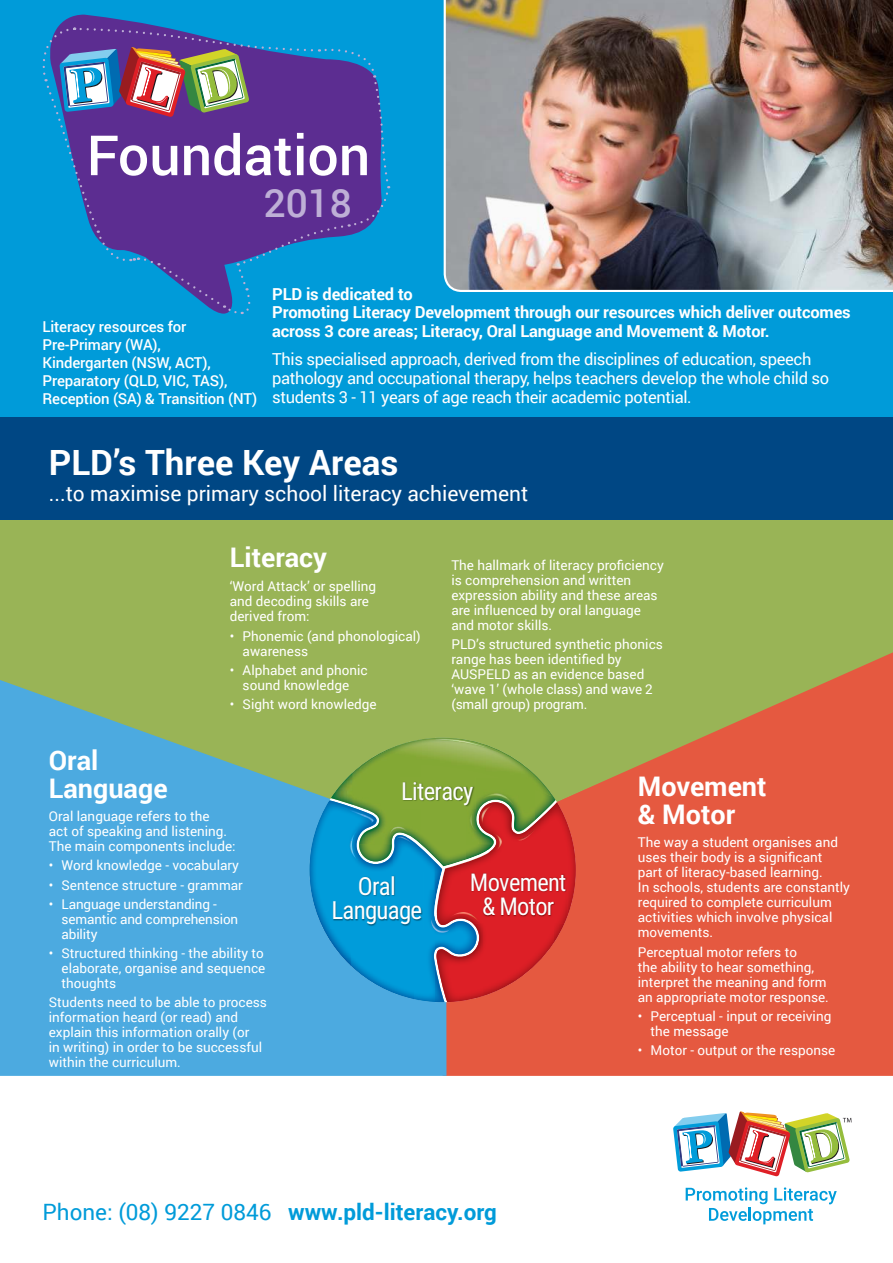
<style>
.page{position:relative;width:893px;height:1263px;background:#fff}
.page>*{position:absolute;margin:0;border:0;box-sizing:border-box;transform-origin:0 0}
.t1{font:500 55.5px "Roboto";color:#fff}
.t2{font:500 38.85px "Roboto";color:#beafd6}
.t3{font:700 34.8px "Roboto";color:#fff}
.t4{font:700 27px/28.5px "Roboto";color:#fff}
.t5{font:24.9px/24.3px "Roboto Condensed";letter-spacing:-.03em;color:#fff;text-align:center}
.t6{font:24.75px "Roboto Condensed";letter-spacing:-.03em;color:#fff}
.t7{font:24.45px/23.9px "Roboto Condensed";letter-spacing:-.03em;color:#fff;text-align:center}
.t8{font:700 22.5px "Roboto";color:#009bd9}
.t9{font:21px "Roboto";color:#fff}
.t10{font:16.5px/18.8px "Roboto";letter-spacing:-.02em;color:#fff}
.t11{font:700 16.5px/18.8px "Roboto";letter-spacing:-.01em;color:#fff}
.t12{font:500 15px/18px "Roboto";letter-spacing:-.01em;color:#fff}
.t13{font:13.5px/15px "Roboto";color:#fff}
.s1{font-weight:400}
</style>
<div class="page">
<div style="left:446px;top:851px;width:447px;height:225px;background:#e55940"></div>
<svg style="left:0;top:520px;width:893px;height:331px;background:#a8a151"></svg>
<div style="left:0;top:417px;width:893px;height:103px;background:#004784"></div>
<div style="left:0;top:0;width:893px;height:417px;background:#009bd9"></div>
<svg style="left:58px;top:15px;width:104px;height:12px"></svg>
<img style="left:673px;top:1111px;width:178px;height:65px">
<svg style="left:686px;top:1187px;width:151px;height:37px"></svg>
<svg style="left:42px;top:27px;width:348px;height:288px"></svg>
<svg style="left:0;top:680px;width:446px;height:396px;background:#59abc7"></svg>
<svg style="left:309px;top:738px;width:267px;height:264px;background:#787b6c"></svg>
<img style="left:389px;top:826px;width:19px;height:11px">
<img style="left:477px;top:805px;width:15px;height:19px">
<img style="left:397px;top:837px;width:18px;height:8px">
<img style="left:429px;top:914px;width:21px;height:19px">
<img style="left:464px;top:810px;width:12px;height:22px">
<img style="left:339px;top:806px;width:42px;height:17px">
<img style="left:492px;top:832px;width:20px;height:19px">
<img style="left:514px;top:825px;width:24px;height:15px">
<img style="left:444px;top:0;width:449px;height:292px">
<h1 class="t1" style="left:87px;top:131px;width:285px">Foundation</h1>
<h2 class="t2" style="left:264px;top:186px;width:90px">2018</h2>
<p class="t12" style="left:43px;top:319px;width:216px">Literacy resources for<br>Pre-Primary (WA),<br>Kindergarten (NSW, ACT),<br>Preparatory (QLD, VIC, TAS),<br>Reception (SA) &amp; Transition (NT)</p>
<p class="t11" style="left:272px;top:286px;width:580px">PLD is dedicated to<br>Promoting Literacy Development through our resources which deliver outcomes across 3 core areas; Literacy, Oral Language and Movement &amp; Motor.</p>
<p class="t10" style="left:272px;top:351px;width:558px">This specialised approach, derived from the disciplines of education, speech pathology and occupational therapy, helps teachers develop the whole child so students 3 - 11 years of age reach their academic potential.</p>
<h3 class="t3" style="left:49px;top:448px;width:351px">PLD’s Three Key Areas</h3>
<h3 class="t9" style="left:49px;top:484px;width:481px">...to maximise primary school literacy achievement</h3>
<h3 class="t4" style="left:230px;top:546px;width:99px">Literacy</h3>
<p class="t13" style="left:230px;top:580px;width:148px">‘Word Attack’ or spelling and decoding skills are derived from:</p>
<p class="t13" style="left:243px;top:629px;width:180px;text-indent:-13px">• Phonemic (and phonological) awareness</p>
<p class="t13" style="left:230px;top:663px;width:139px;text-align:center">• Alphabet and phonic sound knowledge</p>
<p class="t13" style="left:230px;top:697px;width:148px">• Sight word knowledge</p>
<p class="t13" style="left:451px;top:557px;width:214px">The hallmark of literacy proiciency is comprehension and written expression ability and these areas are inluenced by oral language and motor skills.</p>
<p class="t13" style="left:451px;top:637px;width:213px">PLD’s structured synthetic phonics range has been identiied by<br>AUSPELD as an evidence based ‘wave 1’ (whole class) and wave 2 (small group) program.</p>
<h3 class="t4" style="left:49px;top:748px;width:120px">Oral<br>Language</h3>
<p class="t13" style="left:49px;top:810px;width:188px">Oral language refers to the<br>act of speaking and listening.<br>The main components include:</p>
<p class="t13" style="left:49px;top:859px;width:192px">• Word knowledge - vocabulary</p>
<p class="t13" style="left:49px;top:878px;width:196px">• Sentence structure - grammar</p>
<p class="t13" style="left:62px;top:897px;width:178px;text-indent:-13px">• Language understanding - semantic and comprehension ability</p>
<p class="t13" style="left:62px;top:947px;width:205px;text-align:justify;text-indent:-13px">• Structured thinking - the ability to elaborate, organise and sequence thoughts</p>
<p class="t13" style="left:49px;top:996px;width:220px">Students need to be able to process information heard (or read) and explain this information orally (or<br>in writing) in order to be successful within the curriculum.</p>
<h3 class="t6" style="left:401px;top:781px;width:74px">Literacy</h3>
<h3 class="t5" style="left:331px;top:876px;width:92px">Oral<br>Language</h3>
<h3 class="t7" style="left:470px;top:872px;width:98px">Movement &amp; Motor</h3>
<h3 class="t8" style="left:43px;top:1202px;width:456px"><span class="s1">Phone: (08) 9227 0846</span> www.pld-literacy.org</h3>
<h3 class="t4" style="left:638px;top:774px;width:130px">Movement &amp; Motor</h3>
<p class="t13" style="left:638px;top:836px;width:214px">The way a student organises and uses their body is a signiicant part of literacy-based learning.<br>In schools, students are constantly required to complete curriculum activities which involve physical movements.</p>
<p class="t13" style="left:638px;top:945px;width:192px">Perceptual motor refers to<br>the ability to hear something, interpret the meaning and form an appropriate motor response.</p>
<p class="t13" style="left:651px;top:1009px;width:182px;text-indent:-13px">• Perceptual - input or receiving the message</p>
<p class="t13" style="left:638px;top:1044px;width:199px">• Motor - output or the response</p>
</div>
